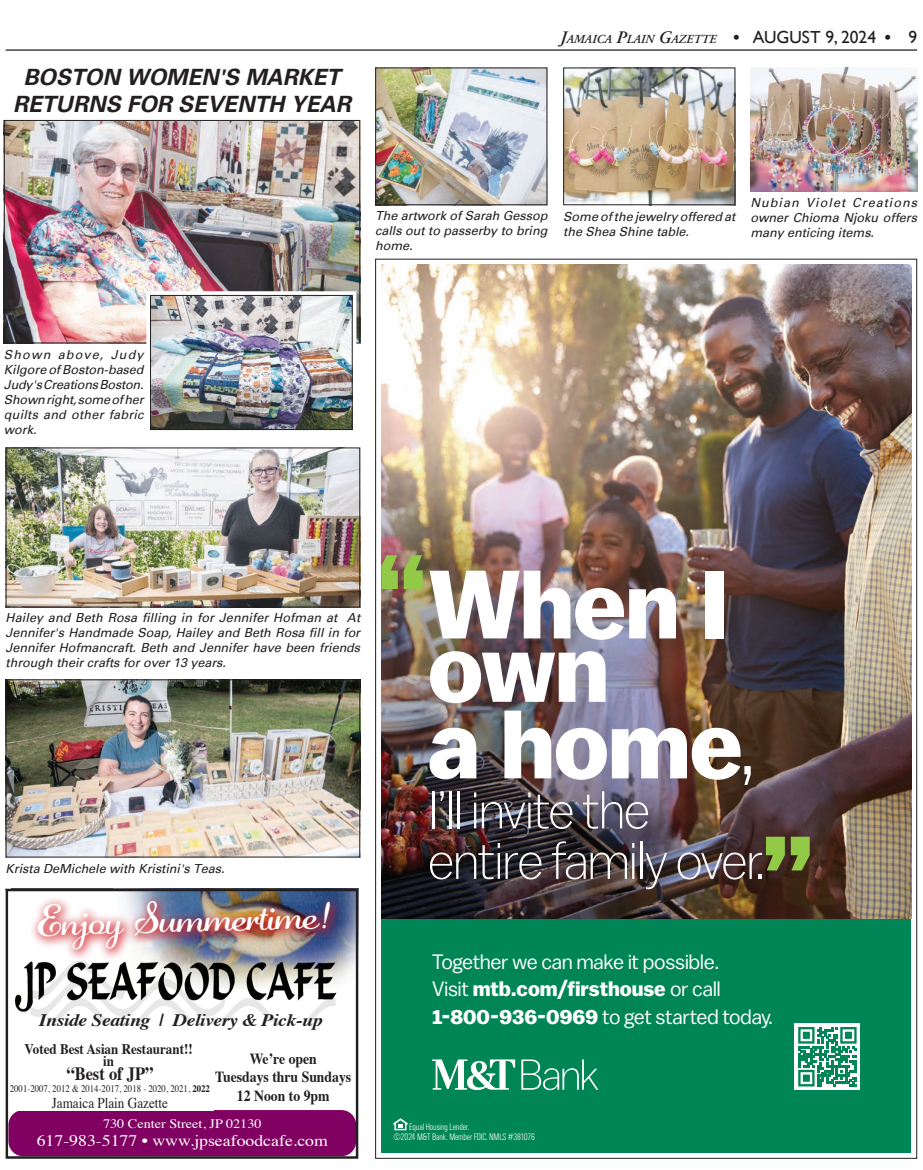
<style>
.page{position:relative;width:923px;height:1170px;background:#fff}
.page>*{position:absolute;margin:0;border:0;box-sizing:border-box;transform-origin:0 0}
.t1{font:700 96.75px/76.5px "Balto";letter-spacing:-.01em;color:#fff}
.t2{font:300 52.88px/50.5px "M&T Balto";letter-spacing:-.02em;color:#fff}
.t3{font:40.88px "Adage Script JF";color:#fff;scale:1.12 1}
.Photo_overline{font:italic 700 22.5px/27px "Univers";color:#231f20;text-align:center}
.t4{font:20.88px/27.2px "Balto";letter-spacing:-.025em;color:#fff}
.t5{font:700 18.75px "Times";color:#231f20;scale:.88 1}
.t6{font:italic 700 17.5px "Times";letter-spacing:-.02em;color:#231f20;scale:1.12 1}
.t7{font:16.12px "Times";color:#fff;scale:1.1 1}
.t8{font:700 15.5px/18.5px "Times";color:#231f20;text-align:center;scale:.89 1}
.t9{font:15px "Times";color:#231f20;scale:.88 1}
.t10{font:700 14.75px/12.6px "Times";color:#231f20;text-align:center;scale:.89 1}
.t11{font:12.88px "Times";color:#fff;scale:1.1 1}
._1__CutlineNoRule{font:italic 12.5px/15px "Univers";color:#231f20;text-align:justify}
.t12{font:italic 600 12.25px "Adobe Garamond Pro";color:#231f20}
.t13{font:10px "Times";color:#231f20;scale:.88 1}
.t14{font:300 condensed 9.88px/9.9px "Urbano";letter-spacing:-.01em;color:#fff}
.s1{font-size:17.5px}
.s2{font-family:"Times";font-weight:400;font-style:normal;font-size:17.5px}
.s3{font-family:"Gill Sans";font-weight:400;font-style:normal;font-size:17.5px}
.s4{font-weight:700}
.s5{font-family:"M&T Balto";font-weight:300;font-size:96.25px}
</style>
<div class="page">
<hr style="left:6px;top:49px;width:911px;height:2px;background:#231f20">
<div style="left:381px;top:843px;width:530px;height:310px;background:#008556"></div>
<img style="left:381px;top:265px;width:530px;height:654px">
<svg style="left:766px;top:837px;width:43px;height:33px"></svg>
<svg style="left:381px;top:555px;width:41px;height:34px"></svg>
<svg style="left:432px;top:1059px;width:166px;height:31px"></svg>
<div style="left:794px;top:1023px;width:66px;height:67px;background:#fff"></div>
<svg style="left:798px;top:1027px;width:58px;height:60px"></svg>
<svg style="left:393px;top:1118px;width:14px;height:12px"></svg>
<svg style="left:14px;top:892px;width:341px;height:129px"></svg>
<div style="left:8px;top:1110px;width:348px;height:46px;background:#800161;border-radius:15px"></div>
<div style="left:6px;top:889px;width:352px;height:270px;border:2px solid #231f20"></div>
<div style="left:30px;top:893px;width:313px;height:69px;background:#d1232a;opacity:.75"></div>
<img style="left:6px;top:122px;width:352px;height:219px">
<div style="left:4px;top:120px;width:356px;height:223px;border:1px solid #231f20"></div>
<img style="left:750px;top:68px;width:167px;height:123px">
<img style="left:565px;top:69px;width:168px;height:134px">
<div style="left:563px;top:67px;width:172px;height:138px;border:1px solid #231f20"></div>
<img style="left:377px;top:69px;width:168px;height:134px">
<div style="left:375px;top:67px;width:172px;height:138px;border:1px solid #231f20"></div>
<svg style="left:144px;top:289px;width:214px;height:142px"></svg>
<img style="left:152px;top:297px;width:198px;height:131px">
<div style="left:150px;top:295px;width:202px;height:135px;border:1px solid #231f20"></div>
<img style="left:6px;top:449px;width:354px;height:159px">
<div style="left:6px;top:447px;width:354px;height:160px;border:1px solid #231f20"></div>
<img style="left:6px;top:681px;width:354px;height:177px">
<div style="left:6px;top:679px;width:354px;height:178px;border:1px solid #231f20"></div>
<p class="Photo_overline" style="left:13px;top:64px;width:339px">BOSTON WOMEN'S MARKET<br>RETURNS FOR SEVENTH YEAR</p>
<p class="t12" style="left:560px;top:32px;width:358px"><span class="s1">J</span>AMAICA <span class="s1">P</span>LAIN <span class="s1">G</span>AZETTE <span class="s2">•</span> <span class="s3">AUGUST 9, 2024</span> <span class="s2">•</span> <span class="s3">9</span></p>
<p class="_1__CutlineNoRule" style="left:375px;top:209px;width:174px">The artwork of Sarah Gessop calls out to passerby to bring home.</p>
<p class="_1__CutlineNoRule" style="left:563px;top:209px;width:174px">Some of the jewelry offered at the Shea Shine table.</p>
<p class="_1__CutlineNoRule" style="left:750px;top:195px;width:168px">Nubian Violet Creations owner Chioma Njoku offers many enticing items.</p>
<p class="_1__CutlineNoRule" style="left:4px;top:347px;width:141px">Shown above, Judy Kilgore of Boston-based Judy's Creations Boston.<br>Shown right, some of her quilts and other fabric work.</p>
<p class="_1__CutlineNoRule" style="left:6px;top:610px;width:356px">Hailey and Beth Rosa filling in for Jennifer Hofman at At Jennifer's Handmade Soap, Hailey and Beth Rosa fill in for Jennifer Hofmancraft. Beth and Jennifer have been friends through their crafts for over 13 years.</p>
<p class="_1__CutlineNoRule" style="left:6px;top:861px;width:220px">Krista DeMichele with Kristini's Teas.</p>
<p class="t3" style="left:36px;top:896px;width:264px;rotate:-2deg">Enjoy Summertime!</p>
<p class="t6" style="left:39px;top:1004px;width:255px">Inside Seating | Delivery &amp; Pick-up</p>
<p class="t10" style="left:25px;top:1041px;width:190px">Voted Best Asian Restaurant!! in</p>
<p class="t5" style="left:66px;top:1056px;width:100px">“Best of JP”</p>
<p class="t13" style="left:10px;top:1080px;width:229px">2001-2007, 2012 &amp; 2014-2017, 2018 - 2020, 2021, <span class="s4">2022</span></p>
<p class="t9" style="left:52px;top:1089px;width:134px">Jamaica Plain Gazette</p>
<p class="t8" style="left:215px;top:1048px;width:154px">We’re open<br>Tuesdays thru Sundays<br>12 Noon to 9pm</p>
<p class="t11" style="left:103px;top:1112px;width:146px">730 Center Street, JP 02130</p>
<p class="t7" style="left:37px;top:1125px;width:266px">617-983-5177 • www.jpseafoodcafe.com</p>
<p class="t1" style="left:428px;top:565px;width:303px">When I</p>
<p class="t1" style="left:428px;top:628px;width:329px">own<br>a home<span class="s5">,</span></p>
<p class="t2" style="left:428px;top:784px;width:337px">I’ll invite the entire family over.</p>
<p class="t4" style="left:432px;top:948px;width:342px">Together we can make it possible.<br>Visit <span class="s4">mtb.com/firsthouse</span> or call<br><span class="s4">1-800-936-0969</span> to get started today.</p>
<p class="t14" style="left:393px;top:1122px;width:143px;text-indent:16px">Equal Housing Lender.<br>©2024 M&amp;T Bank. Member FDIC. NMLS #381076</p>
</div>
